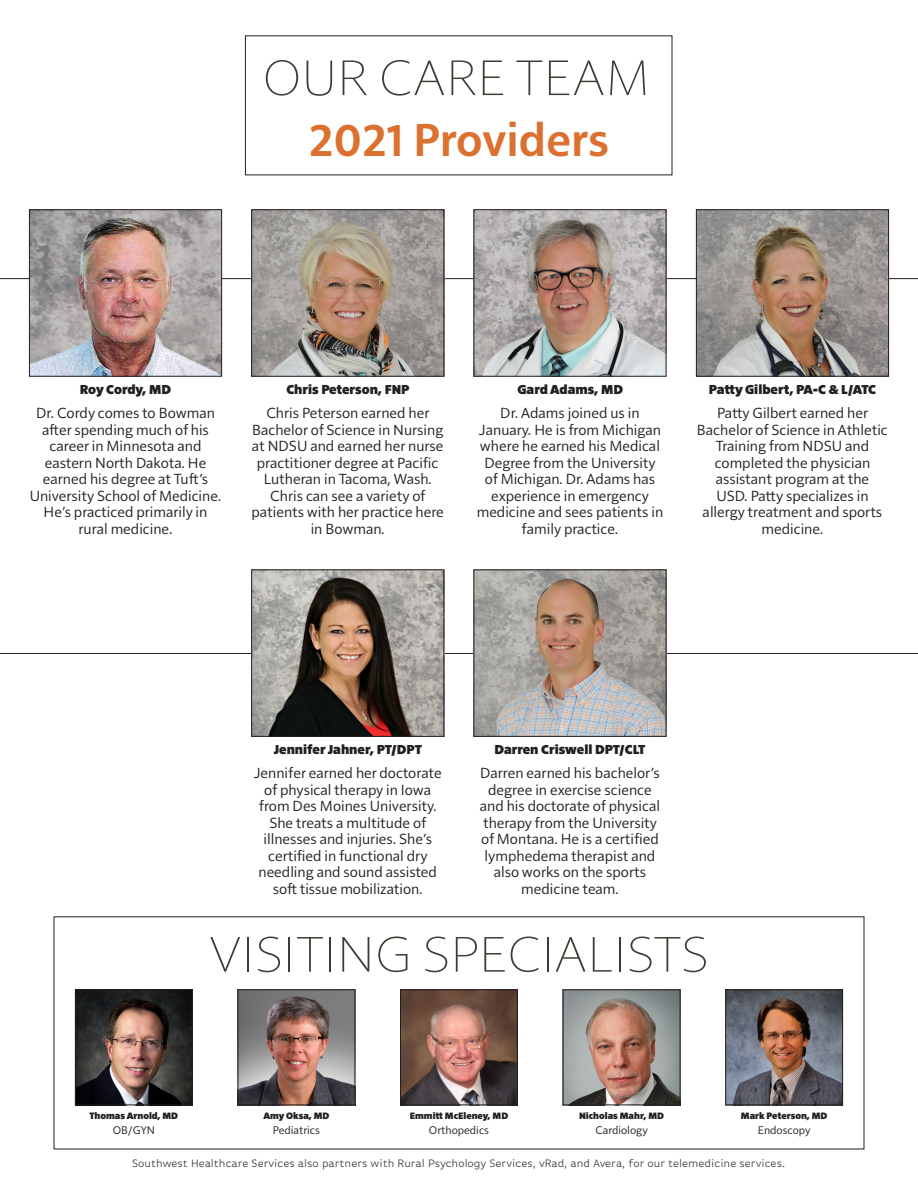
<style>
.page{position:relative;width:918px;height:1188px;background:#fff}
.page>*{position:absolute;margin:0;border:0;box-sizing:border-box;transform-origin:0 0}
.t1{font:200 51px "Solitaire MVB Pro";letter-spacing:.02em;color:#403a31}
.t2{font:600 47.1px "Solitaire MVB Pro";color:#db702f}
.t3{font:15px/16.5px "Solitaire MVB Pro";color:#231f20;text-align:center}
.t4{font:800 13.2px "Solitaire MVB Pro";color:#231f20}
.t5{font:300 11.4px "Basic Gothic Pro";color:#231f20}
.t6{font:11.4px "Solitaire MVB Pro";color:#231f20}
.t7{font:800 9.45px "Solitaire MVB Pro";color:#231f20}
</style>
<div class="page">
<hr style="left:0;top:278px;width:918px;height:1px;background:#231f20">
<hr style="left:0;top:653px;width:918px;height:1px;background:#231f20">
<img style="left:31px;top:212px;width:189px;height:162px">
<div style="left:29px;top:210px;width:193px;height:166px;border:1px solid #231f20"></div>
<img style="left:253px;top:572px;width:189px;height:163px">
<div style="left:251px;top:570px;width:193px;height:167px;border:1px solid #231f20"></div>
<img style="left:253px;top:212px;width:189px;height:162px">
<div style="left:251px;top:210px;width:193px;height:166px;border:1px solid #231f20"></div>
<img style="left:476px;top:572px;width:188px;height:163px">
<div style="left:474px;top:570px;width:192px;height:167px;border:1px solid #231f20"></div>
<img style="left:476px;top:212px;width:188px;height:162px">
<img style="left:698px;top:212px;width:189px;height:162px">
<div style="left:696px;top:210px;width:193px;height:166px;border:1px solid #231f20"></div>
<img style="left:77px;top:992px;width:114px;height:111px">
<div style="left:75px;top:990px;width:118px;height:115px;border:1px solid #231f20"></div>
<img style="left:402px;top:992px;width:114px;height:111px">
<div style="left:400px;top:990px;width:118px;height:115px;border:1px solid #231f20"></div>
<img style="left:240px;top:992px;width:113px;height:111px">
<div style="left:238px;top:990px;width:117px;height:115px;border:1px solid #231f20"></div>
<img style="left:565px;top:992px;width:113px;height:111px">
<div style="left:563px;top:990px;width:117px;height:115px;border:1px solid #231f20"></div>
<img style="left:727px;top:992px;width:114px;height:111px">
<div style="left:725px;top:990px;width:118px;height:115px;border:1px solid #231f20"></div>
<p class="t1" style="left:263px;top:42px;width:388px">OUR CARE TEAM</p>
<p class="t2" style="left:309px;top:107px;width:302px">2021 Providers</p>
<p class="t4" style="left:80px;top:381px;width:93px">Roy Cordy, MD</p>
<p class="t3" style="left:30px;top:404px;width:193px">Dr. Cordy comes to Bowman after spending much of his career in Minnesota and eastern North Dakota. He earned his degree at Tuft’s<br>University School of Medicine.<br>He’s practiced primarily in rural medicine.</p>
<p class="t4" style="left:286px;top:381px;width:125px">Chris Peterson, FNP</p>
<p class="t3" style="left:252px;top:404px;width:194px">Chris Peterson earned her<br>Bachelor of Science in Nursing at NDSU and earned her nurse practitioner degree at Pacific<br>Lutheran in Tacoma, Wash.<br>Chris can see a variety of patients with her practice here in Bowman.</p>
<p class="t4" style="left:517px;top:381px;width:107px">Gard Adams, MD</p>
<p class="t3" style="left:477px;top:404px;width:188px">Dr. Adams joined us in<br>January. He is from Michigan where he earned his Medical<br>Degree from the University of Michigan. Dr. Adams has experience in emergency medicine and sees patients in family practice.</p>
<p class="t4" style="left:709px;top:381px;width:169px">Patty Gilbert, PA-C &amp; L/ATC</p>
<p class="t3" style="left:697px;top:404px;width:192px">Patty Gilbert earned her<br>Bachelor of Science in Athletic<br>Training from NDSU and completed the physician assistant program at the<br>USD. Patty specializes in allergy treatment and sports medicine.</p>
<p class="t4" style="left:274px;top:741px;width:150px">Jennifer Jahner, PT/DPT</p>
<p class="t3" style="left:254px;top:764px;width:189px">Jennifer earned her doctorate of physical therapy in Iowa from Des Moines University.<br>She treats a multitude of illnesses and injuries. She’s certified in functional dry needling and sound assisted soft tissue mobilization.</p>
<p class="t4" style="left:495px;top:741px;width:152px">Darren Criswell DPT/CLT</p>
<p class="t3" style="left:480px;top:764px;width:182px">Darren earned his bachelor’s degree in exercise science and his doctorate of physical therapy from the University of Montana. He is a certified lymphedema therapist and also works on the sports medicine team.</p>
<p class="t1" style="left:209px;top:918px;width:501px">VISITING SPECIALISTS</p>
<p class="t7" style="left:90px;top:1109px;width:90px">Thomas Arnold, MD</p>
<p class="t6" style="left:113px;top:1122px;width:44px">OB/GYN</p>
<p class="t6" style="left:273px;top:1122px;width:49px">Pediatrics</p>
<p class="t6" style="left:429px;top:1122px;width:62px">Orthopedics</p>
<p class="t6" style="left:596px;top:1122px;width:54px">Cardiology</p>
<p class="t6" style="left:758px;top:1122px;width:54px">Endoscopy</p>
<p class="t7" style="left:263px;top:1109px;width:67px">Amy Oksa, MD</p>
<p class="t7" style="left:410px;top:1109px;width:100px">Emmitt McEleney, MD</p>
<p class="t7" style="left:579px;top:1109px;width:86px">Nicholas Mahr, MD</p>
<p class="t7" style="left:741px;top:1109px;width:88px">Mark Peterson, MD</p>
<p class="t5" style="left:132px;top:1157px;width:654px">Southwest Healthcare Services also partners with Rural Psychology Services, vRad, and Avera, for our telemedicine services.</p>
</div>
